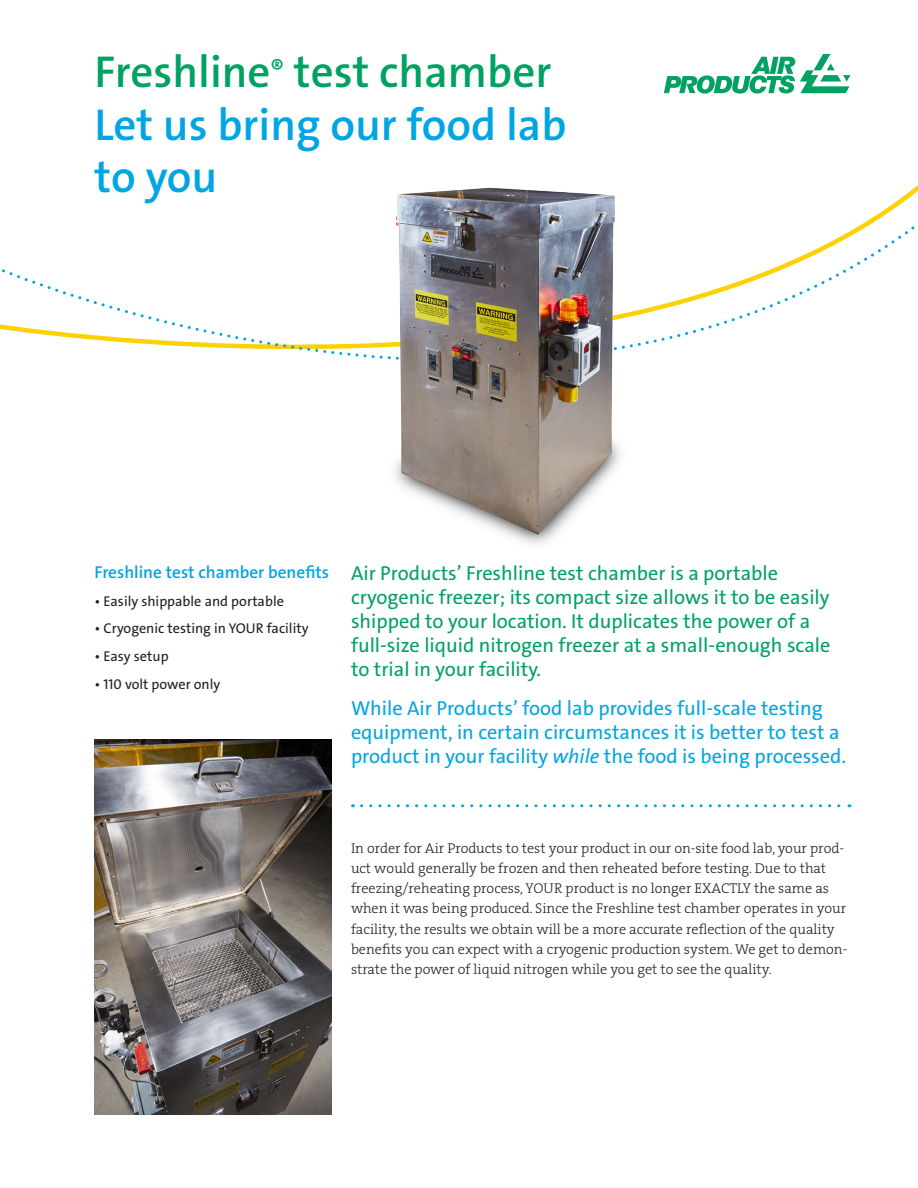
<style>
.page{position:relative;width:918px;height:1188px;background:#fff}
.page>*{position:absolute;margin:0;border:0;box-sizing:border-box;transform-origin:0 0}
.t1{font:600 45px/52.5px "The Sans LF";color:#00a5e3}
.t2{font:20.25px/24px "The Sans LF";color:#00a261}
.t3{font:20.25px/24px "The Sans LF";color:#00a5e3}
.t4{font:600 17.25px "The Sans LF";color:#00a5e3}
.t5{font:14.25px/20.2px "The Serif LP3 Lig";color:#231f20}
.t6{font:14.25px "The Sans LF";color:#231f20}
.s1{color:#00a261}
.s2{font-style:italic}
</style>
<div class="page">
<svg style="left:0;top:210px;width:915px;height:146px"></svg>
<svg style="left:664px;top:54px;width:186px;height:40px"></svg>
<svg style="left:362px;top:804px;width:488px;height:3px"></svg>
<img style="left:351px;top:187px;width:299px;height:357px">
<img style="left:94px;top:740px;width:237px;height:374px">
<h1 class="t1" style="left:94px;top:46px;width:474px"><span class="s1">Freshline</span><sup>®</sup> <span class="s1">test chamber<br></span>Let us bring our food lab to you</h1>
<p class="t4" style="left:94px;top:561px;width:236px">Freshline test chamber benefits</p>
<p class="t6" style="left:94px;top:592px;width:191px">• Easily shippable and portable</p>
<p class="t6" style="left:94px;top:619px;width:216px">• Cryogenic testing in YOUR facility</p>
<p class="t6" style="left:94px;top:647px;width:76px">• Easy setup</p>
<p class="t6" style="left:94px;top:675px;width:127px">• 110 volt power only</p>
<p class="t2" style="left:351px;top:562px;width:481px">Air Products’ Freshline test chamber is a portable cryogenic freezer; its compact size allows it to be easily shipped to your location. It duplicates the power of a full-size liquid nitrogen freezer at a small-enough scale to trial in your facility.</p>
<h2 class="t3" style="left:351px;top:696px;width:497px">While Air Products’ food lab provides full-scale testing equipment, in certain circumstances it is better to test a product in your facility <span class="s2">while</span> the food is being processed.</h2>
<p class="t5" style="left:351px;top:838px;width:498px">In order for Air Products to test your product in our on-site food lab, your prod&shy;uct would generally be frozen and then reheated before testing. Due to that freezing/reheating process, YOUR product is no longer EXACTLY the same as when it was being produced. Since the Freshline test chamber operates in your facility, the results we obtain will be a more accurate reflection of the quality benefits you can expect with a cryogenic production system. We get to demon&shy;strate the power of liquid nitrogen while you get to see the quality.</p>
</div>
